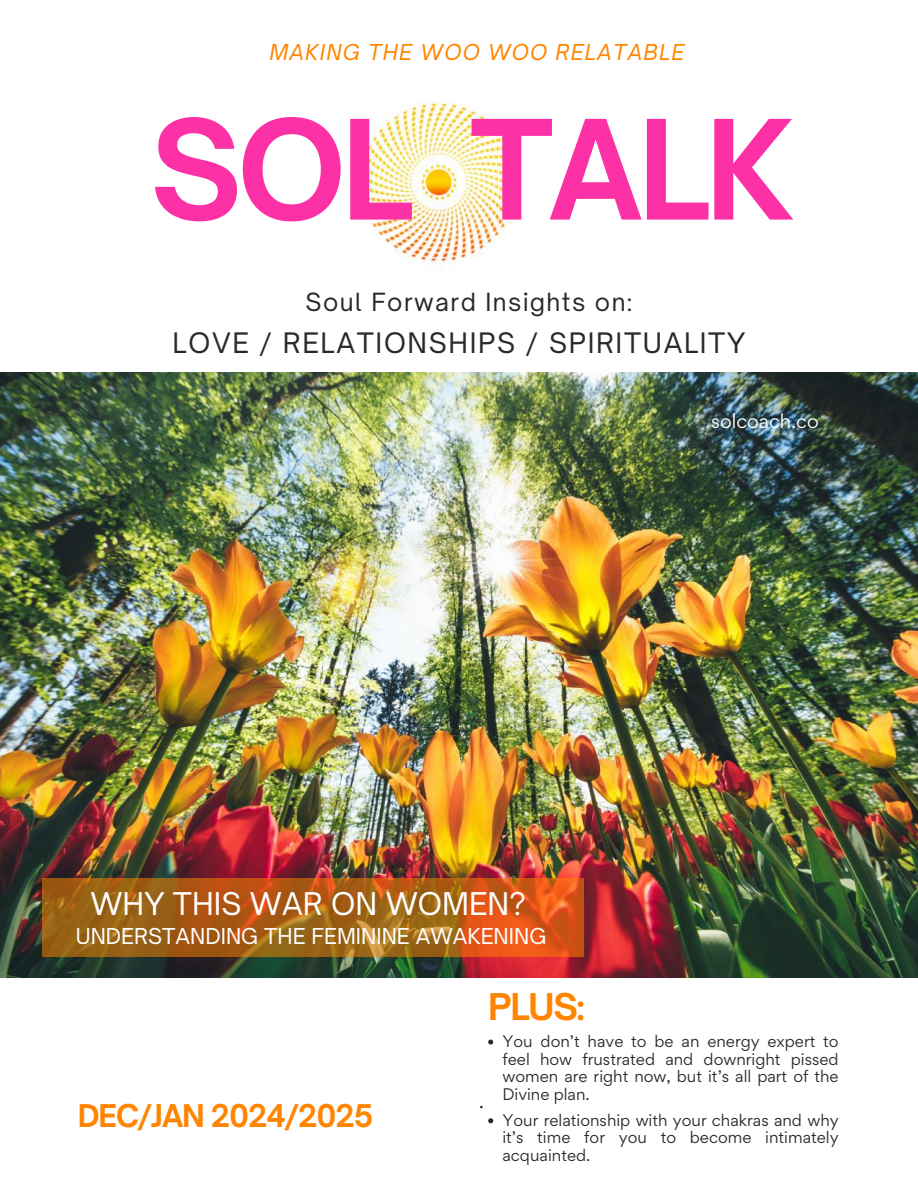
<style>
.page{position:relative;width:918px;height:1188px;background:#fff}
.page>*{position:absolute;margin:0;border:0;box-sizing:border-box;transform-origin:0 0}
.t1{font:700 132px "Open Sauce One";letter-spacing:-.035em;color:#fd31a6}
.t2{font:700 35.25px "Open Sauce One";color:#ff8500}
.t3{font:30px "Open Sauce One";color:#fff}
.t4{font:700 30px "Open Sauce One";letter-spacing:-.035em;color:#ff8500}
.t5{font:27px "Open Sauce One";letter-spacing:.06em;color:#2b282d}
.t6{font:24px "Open Sauce One";letter-spacing:.06em;color:#2b282d}
.t7{font:21px "Open Sauce One";color:#fff}
.t8{font:italic 21px "Open Sauce One";letter-spacing:.06em;color:#ff8500}
.t9{font:18px "Gordita";color:#fff}
.t10{font:15px/17.5px "Gordita";color:#2b282d;text-align:justify}
</style>
<div class="page">
<img style="left:0;top:373px;width:918px;height:604px">
<img style="left:359px;top:100px;width:160px;height:171px">
<svg style="left:42px;top:879px;width:542px;height:78px;background:#b05e16"></svg>
<svg style="left:488px;top:1040px;width:5px;height:5px"></svg>
<svg style="left:488px;top:1118px;width:5px;height:5px"></svg>
<h3 class="t8" style="left:269px;top:39px;width:417px">MAKING THE WOO WOO RELATABLE</h3>
<h1 class="t1" style="left:150px;top:88px;width:645px">SOL TALK</h1>
<h3 class="t6" style="left:305px;top:287px;width:328px">Soul Forward Insights on:</h3>
<h3 class="t5" style="left:173px;top:326px;width:574px">LOVE / RELATIONSHIPS / SPIRITUALITY</h3>
<p class="t9" style="left:711px;top:409px;width:109px">solcoach.co</p>
<h3 class="t3" style="left:90px;top:885px;width:437px">WHY THIS WAR ON WOMEN?</h3>
<h3 class="t7" style="left:76px;top:923px;width:472px">UNDERSTANDING THE FEMININE AWAKENING</h3>
<h2 class="t2" style="left:488px;top:985px;width:98px">PLUS:</h2>
<h3 class="t4" style="left:78px;top:1097px;width:297px">DEC/JAN 2024/2025</h3>
<p class="t10" style="left:502px;top:1032px;width:338px">You don’t have to be an energy expert to feel how frustrated and downright pissed women are right now, but it’s all part of the Divine plan.</p>
<p class="t10" style="left:502px;top:1111px;width:338px">Your relationship with your chakras and why it’s time for you to become intimately acquainted.</p>
</div>
